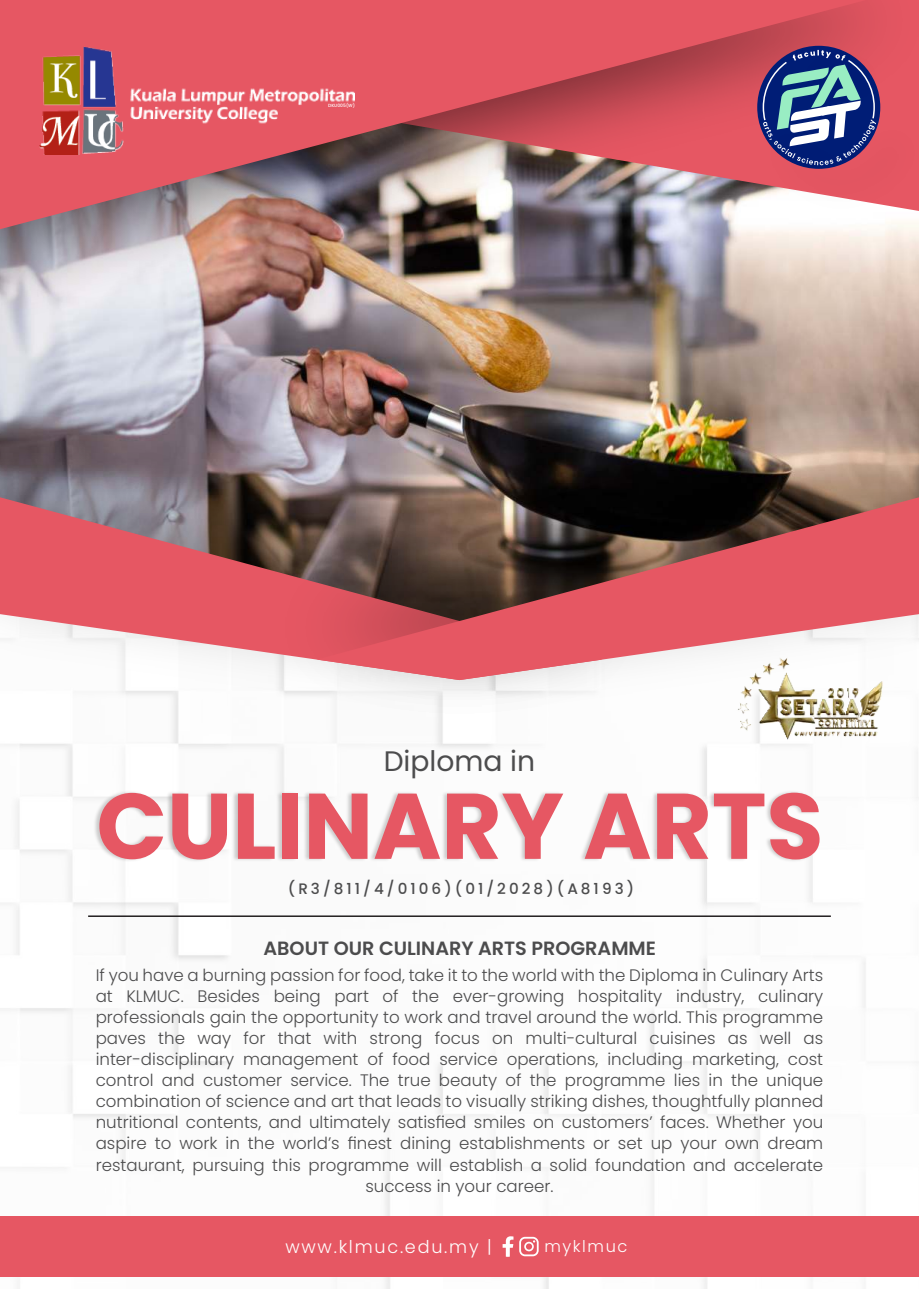
<style>
.page{position:relative;width:919px;height:1289px;background:#fff}
.page>*{position:absolute;margin:0;border:0;box-sizing:border-box;transform-origin:0 0}
.t1{font:700 92.85px "Poppins";letter-spacing:-.005em;color:#e65763}
.t2{font:28.2px "Poppins";color:#4c4c4d}
.t3{font:600 19.2px "Poppins";color:#4c4c4d}
.t4{font:300 17.55px "Poppins";letter-spacing:.1em;color:#fff}
.t5{font:300 16.65px/21.1px "Poppins";color:#4c4c4d;text-align:center}
.t6{font:300 16.2px "Poppins";letter-spacing:.1em;color:#fff}
.t7{font:500 15.15px "Poppins";letter-spacing:.2em;color:#4c4c4d}
.t8{font:500 4.5px "Poppins";color:#fff}
</style>
<div class="page">
<img style="left:0;top:744px;width:918px;height:544px">
<img style="left:0;top:355px;width:918px;height:15px">
<img style="left:0;top:370px;width:222px;height:374px">
<svg style="left:0;top:497px;width:222px;height:183px;fill:#e65763"></svg>
<img style="left:222px;top:370px;width:696px;height:374px">
<svg style="left:316px;top:497px;width:602px;height:183px;background:#a3585a"></svg>
<img style="left:0;top:0;width:918px;height:355px">
<img style="left:0;top:0;width:866px;height:229px">
<div style="left:0;top:1216px;width:918px;height:60px;background:#e65763"></div>
<img style="left:715px;top:641px;width:189px;height:115px">
<img style="left:767px;top:24px;width:148px;height:70px">
<img style="left:737px;top:94px;width:181px;height:142px">
<svg style="left:761px;top:50px;width:115px;height:115px;background:#5b6592"></svg>
<svg style="left:502px;top:1236px;width:11px;height:20px"></svg>
<svg style="left:519px;top:1236px;width:19px;height:20px"></svg>
<img style="left:40px;top:46px;width:315px;height:109px">
<img style="left:89px;top:775px;width:735px;height:144px">
<hr style="left:88px;top:915px;width:742px;height:2px;background:#231f20">
<p class="t8" style="left:328px;top:102px;width:28px">DKU005(W)</p>
<h2 class="t2" style="left:383px;top:744px;width:153px">Diploma in</h2>
<h1 class="t1" style="left:96px;top:792px;width:728px">CULINARY ARTS</h1>
<p class="t7" style="left:288px;top:879px;width:348px">(R3/811/4/0106)(01/2028)(A8193)</p>
<p class="t3" style="left:263px;top:937px;width:394px">ABOUT OUR CULINARY ARTS PROGRAMME</p>
<p class="t5" style="left:96px;top:965px;width:729px">If you have a burning passion for food, take it to the world with the Diploma in Culinary Arts at KLMUC. Besides being part of the ever-growing hospitality industry, culinary professionals gain the opportunity to work and travel around the world. This programme paves the way for that with strong focus on multi-cultural cuisines as well as inter-disciplinary management of food service operations, including marketing, cost control and customer service. The true beauty of the programme lies in the unique combination of science and art that leads to visually striking dishes, thoughtfully planned nutritional contents, and ultimately satisfied smiles on customers’ faces. Whether you aspire to work in the world’s finest dining establishments or set up your own dream restaurant, pursuing this programme will establish a solid foundation and accelerate success in your career.</p>
<p class="t4" style="left:285px;top:1239px;width:208px">www.klmuc.edu.my |</p>
<p class="t6" style="left:544px;top:1239px;width:85px">myklmuc</p>
</div>
